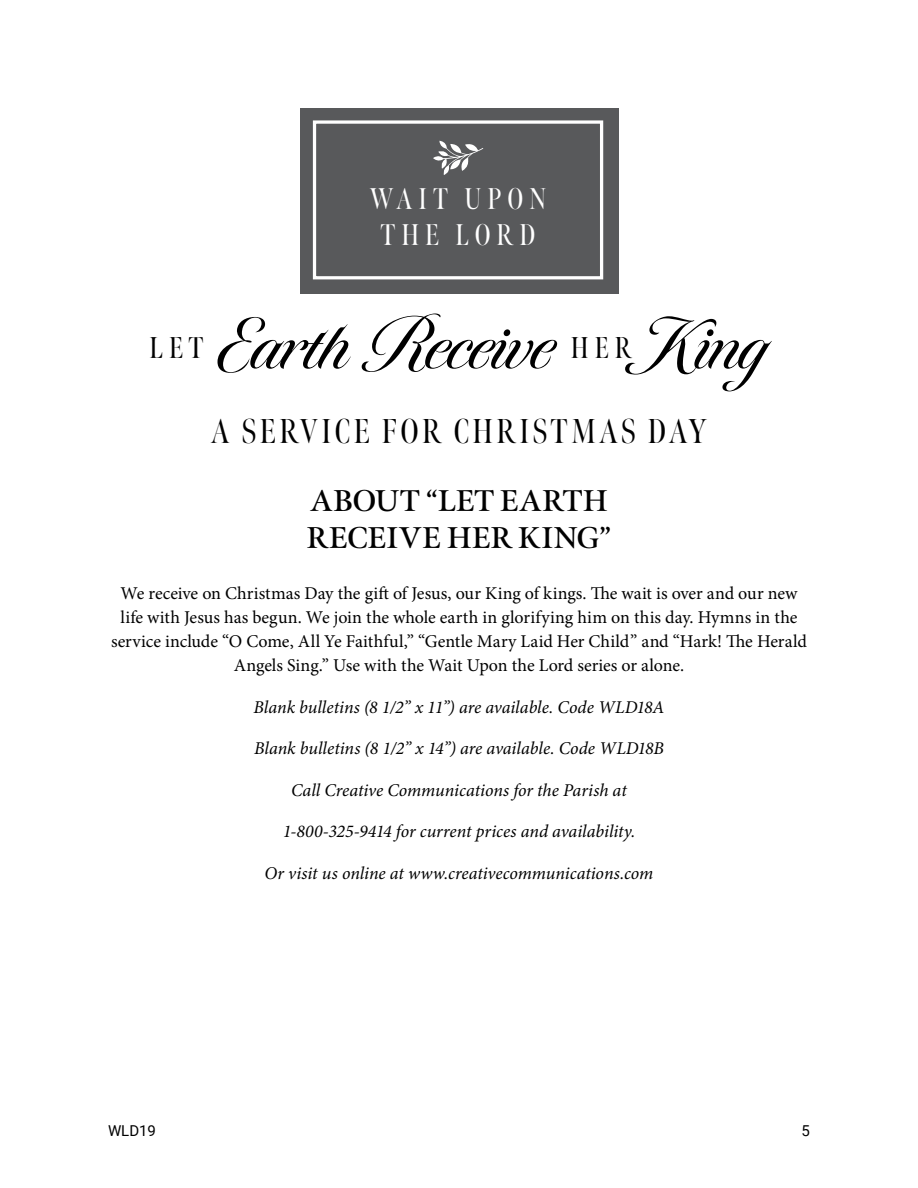
<style>
.page{position:relative;width:918px;height:1188px;background:#fff}
.page>*{position:absolute;margin:0;border:0;box-sizing:border-box;transform-origin:0 0}
.t1{font:500 75.3px "Tangier";color:#000}
.t2{font:extra-condensed 34.5px "Meno Banner";letter-spacing:.1em;color:#000}
.t3{font:extra-condensed 30.15px "Meno Banner";letter-spacing:.2em;color:#000}
.t4{font:600 30px/37.5px "Meno Display";letter-spacing:.01em;color:#000}
.t5{font:extra-condensed 30px/36px "Meno Banner";letter-spacing:.2em;color:#fff;text-align:center}
.t6{font:18px/24px "Minion Pro";color:#000;text-align:center}
.t7{font:italic 18px "Minion Pro";letter-spacing:-.005em;color:#000}
.t8{font:15px "Roboto";color:#000}
</style>
<div class="page">
<div style="left:300px;top:108px;width:318px;height:186px;background:#58595b"></div>
<div style="left:313px;top:120px;width:290px;height:159px;border:3px solid #fff"></div>
<svg style="left:433px;top:141px;width:50px;height:34px"></svg>
<h3 class="t5" style="left:370px;top:181px;width:178px">WAIT UPON<br>THE LORD</h3>
<h3 class="t3" style="left:150px;top:330px;width:55px">LET</h3>
<h1 class="t1" style="left:217px;top:302px;width:339px">Earth Receive</h1>
<h1 class="t1" style="left:634px;top:302px;width:136px">King</h1>
<h3 class="t3" style="left:571px;top:330px;width:62px">HER</h3>
<h2 class="t2" style="left:211px;top:411px;width:498px">A SERVICE FOR CHRISTMAS DAY</h2>
<h3 class="t4" style="left:307px;top:482px;width:306px">ABOUT “LET EARTH<br>RECEIVE HER KING”</h3>
<p class="t6" style="left:111px;top:581px;width:697px">We receive on Christmas Day the gift of Jesus, our King of kings. The wait is over and our new life with Jesus has begun. We join the whole earth in glorifying him on this day. Hymns in the service include “O Come, All Ye Faithful,” “Gentle Mary Laid Her Child” and “Hark! The Herald Angels Sing.” Use with the Wait Upon the Lord series or alone.</p>
<p class="t7" style="left:253px;top:695px;width:413px">Blank bulletins (8 1/2” x 11”) are available. Code WLD18A</p>
<p class="t7" style="left:254px;top:736px;width:411px">Blank bulletins (8 1/2” x 14”) are available. Code WLD18B</p>
<p class="t7" style="left:291px;top:778px;width:337px">Call Creative Communications for the Parish at</p>
<p class="t7" style="left:283px;top:819px;width:354px">1-800-325-9414 for current prices and availability.</p>
<p class="t7" style="left:265px;top:861px;width:390px">Or visit us online at www.creativecommunications.com</p>
<p class="t8" style="left:108px;top:1120px;width:50px">WLD19</p>
<p class="t8" style="left:802px;top:1120px;width:10px">5</p>
</div>
